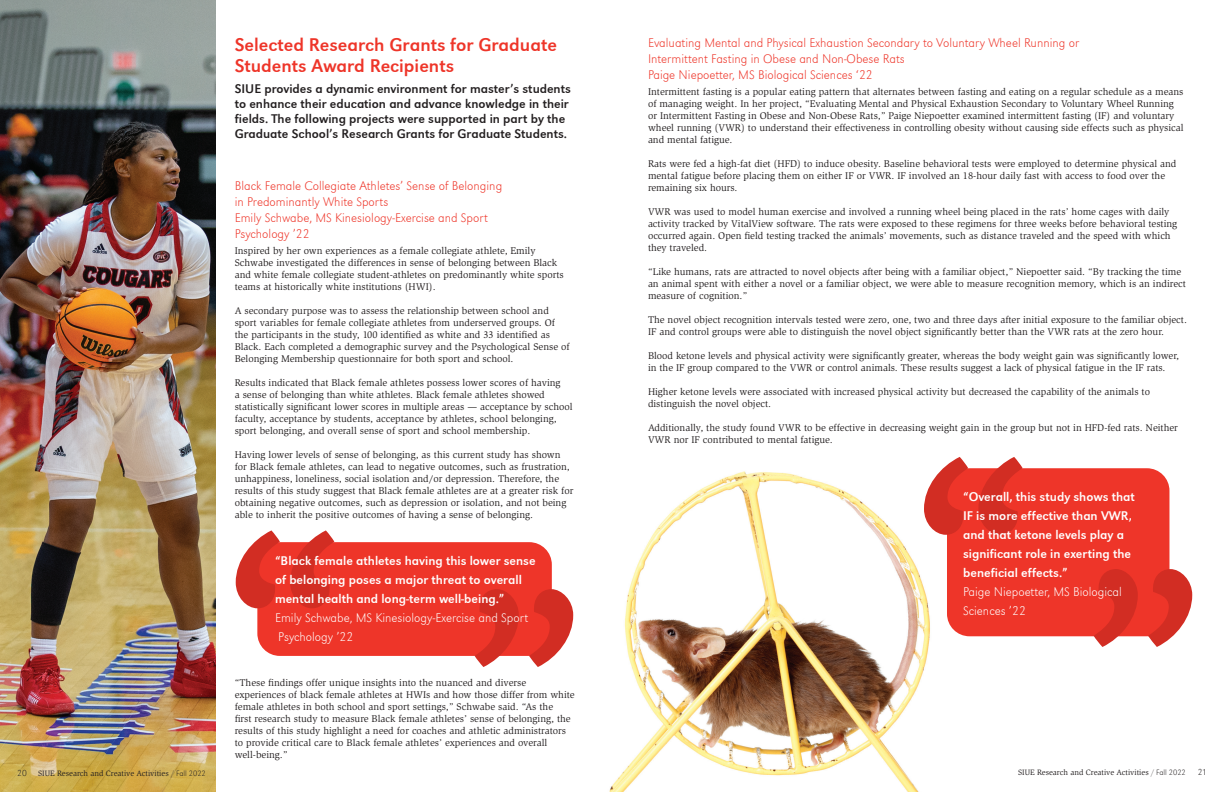
<style>
.page{position:relative;width:1224px;height:792px;background:#fff}
.page>*{position:absolute;margin:0;border:0;box-sizing:border-box;transform-origin:0 0}
.t1{font:19px/21px "URW Grotesk T";color:#ee3529}
.t2{font:13px/16px "URW Grotesk T Extr Ligh";color:#ee3529}
.t3{font:13px/19px "URW Grotesk T";color:#fff}
.t4{font:13px/15px "URW Grotesk T";color:#231f20}
.t5{font:13px/19px "URW Grotesk T Extr Ligh";color:#fff}
.t6{font:10px/12px "Slimbach";color:#231f20}
.t7{font:9px "URW Grotesk T Extr Ligh";color:#231f20}
.t8{font:8px "Slimbach";color:#231f20}
.s1{font-family:"URW Grotesk T Extr Ligh"}
</style>
<div class="page">
<img style="left:0;top:0;width:216px;height:792px">
<img style="left:546px;top:471px;width:384px;height:321px">
<div style="left:947px;top:468px;width:222px;height:168px;background:#ee3529;border-radius:22px"></div>
<svg style="left:924px;top:457px;width:99px;height:78px"></svg>
<svg style="left:1094px;top:569px;width:98px;height:78px"></svg>
<div style="left:257px;top:542px;width:295px;height:114px;background:#ee3529;border-radius:23px"></div>
<svg style="left:236px;top:530px;width:98px;height:78px"></svg>
<svg style="left:475px;top:589px;width:98px;height:78px"></svg>
<p class="t7" style="left:17px;top:768px;width:11px">20</p>
<p class="t8" style="left:38px;top:769px;width:169px">SIUE Research and Creative Activities <span class="s1">/ Fall 2022</span></p>
<h1 class="t1" style="left:235px;top:34px;width:324px">Selected Research Grants for Graduate<br>Students Award Recipients</h1>
<p class="t4" style="left:235px;top:81px;width:338px">SIUE provides a dynamic environment for master’s students to enhance their education and advance knowledge in their fields. The following projects were supported in part by the Graduate School’s Research Grants for Graduate Students.</p>
<h2 class="t2" style="left:235px;top:177px;width:269px">Black Female Collegiate Athletes’ Sense of Belonging in Predominantly White Sports<br>Emily Schwabe, MS Kinesiology-Exercise and Sport Psychology ’22</h2>
<p class="t6" style="left:235px;top:245px;width:331px">Inspired by her own experiences as a female collegiate athlete, Emily Schwabe investigated the differences in sense of belonging between Black and white female collegiate student-athletes on predominantly white sports teams at historically white institutions (HWI).</p>
<p class="t6" style="left:235px;top:305px;width:336px">A secondary purpose was to assess the relationship between school and sport variables for female collegiate athletes from underserved groups. Of the participants in the study, 100 identified as white and 33 identified as Black. Each completed a demographic survey and the Psychological Sense of Belonging Membership questionnaire for both sport and school.</p>
<p class="t6" style="left:235px;top:377px;width:340px">Results indicated that Black female athletes possess lower scores of having<br>a sense of belonging than white athletes. Black female athletes showed statistically significant lower scores in multiple areas — acceptance by school faculty, acceptance by students, acceptance by athletes, school belonging, sport belonging, and overall sense of sport and school membership.</p>
<p class="t6" style="left:235px;top:449px;width:340px">Having lower levels of sense of belonging, as this current study has shown for Black female athletes, can lead to negative outcomes, such as frustration, unhappiness, loneliness, social isolation and/or depression. Therefore, the results of this study suggest that Black female athletes are at a greater risk for obtaining negative outcomes, such as depression or isolation, and not being able to inherit the positive outcomes of having a sense of belonging.</p>
<h2 class="t3" style="left:275px;top:552px;width:262px">“Black female athletes having this lower sense of belonging poses a major threat to overall mental health and long-term well-being.”</h2>
<h2 class="t5" style="left:275px;top:609px;width:255px">Emily Schwabe, MS Kinesiology-Exercise and Sport<br>Psychology ’22</h2>
<p class="t6" style="left:235px;top:677px;width:342px">“These findings offer unique insights into the nuanced and diverse experiences of black female athletes at HWIs and how those differ from white female athletes in both school and sport settings,” Schwabe said. “As the<br>first research study to measure Black female athletes’ sense of belonging, the results of this study highlight a need for coaches and athletic administrators to provide critical care to Black female athletes’ experiences and overall well-being.”</p>
<h2 class="t2" style="left:648px;top:34px;width:433px">Evaluating Mental and Physical Exhaustion Secondary to Voluntary Wheel Running or<br>Intermittent Fasting in Obese and Non-Obese Rats<br>Paige Niepoetter, MS Biological Sciences ‘22</h2>
<p class="t6" style="left:648px;top:86px;width:537px">Intermittent fasting is a popular eating pattern that alternates between fasting and eating on a regular schedule as a means of managing weight. In her project, “Evaluating Mental and Physical Exhaustion Secondary to Voluntary Wheel Running or Intermittent Fasting in Obese and Non-Obese Rats,” Paige Niepoetter examined intermittent fasting (IF) and voluntary wheel running (VWR) to understand their effectiveness in controlling obesity without causing side effects such as physical and mental fatigue.</p>
<p class="t6" style="left:648px;top:158px;width:530px">Rats were fed a high-fat diet (HFD) to induce obesity. Baseline behavioral tests were employed to determine physical and mental fatigue before placing them on either IF or VWR. IF involved an 18-hour daily fast with access to food over the remaining six hours.</p>
<p class="t6" style="left:648px;top:206px;width:531px">VWR was used to model human exercise and involved a running wheel being placed in the rats’ home cages with daily activity tracked by VitalView software. The rats were exposed to these regimens for three weeks before behavioral testing occurred again. Open field testing tracked the animals’ movements, such as distance traveled and the speed with which they traveled.</p>
<p class="t6" style="left:648px;top:266px;width:539px">“Like humans, rats are attracted to novel objects after being with a familiar object,” Niepoetter said. “By tracking the time an animal spent with either a novel or a familiar object, we were able to measure recognition memory, which is an indirect measure of cognition.”</p>
<p class="t6" style="left:648px;top:314px;width:541px">The novel object recognition intervals tested were zero, one, two and three days after initial exposure to the familiar object.<br>IF and control groups were able to distinguish the novel object significantly better than the VWR rats at the zero hour.</p>
<p class="t6" style="left:648px;top:350px;width:533px">Blood ketone levels and physical activity were significantly greater, whereas the body weight gain was significantly lower, in the IF group compared to the VWR or control animals. These results suggest a lack of physical fatigue in the IF rats.</p>
<p class="t6" style="left:648px;top:386px;width:504px">Higher ketone levels were associated with increased physical activity but decreased the capability of the animals to distinguish the novel object.</p>
<p class="t6" style="left:648px;top:422px;width:531px">Additionally, the study found VWR to be effective in decreasing weight gain in the group but not in HFD-fed rats. Neither<br>VWR nor IF contributed to mental fatigue.</p>
<h2 class="t3" style="left:963px;top:487px;width:173px">“Overall, this study shows that<br>IF is more effective than VWR, and that ketone levels play a significant role in exerting the beneficial effects.”</h2>
<h2 class="t5" style="left:963px;top:582px;width:160px">Paige Niepoetter, MS Biological<br>Sciences ’22</h2>
<p class="t8" style="left:1018px;top:768px;width:169px">SIUE Research and Creative Activities <span class="s1">/ Fall 2022</span></p>
<p class="t7" style="left:1198px;top:767px;width:10px">21</p>
</div>
